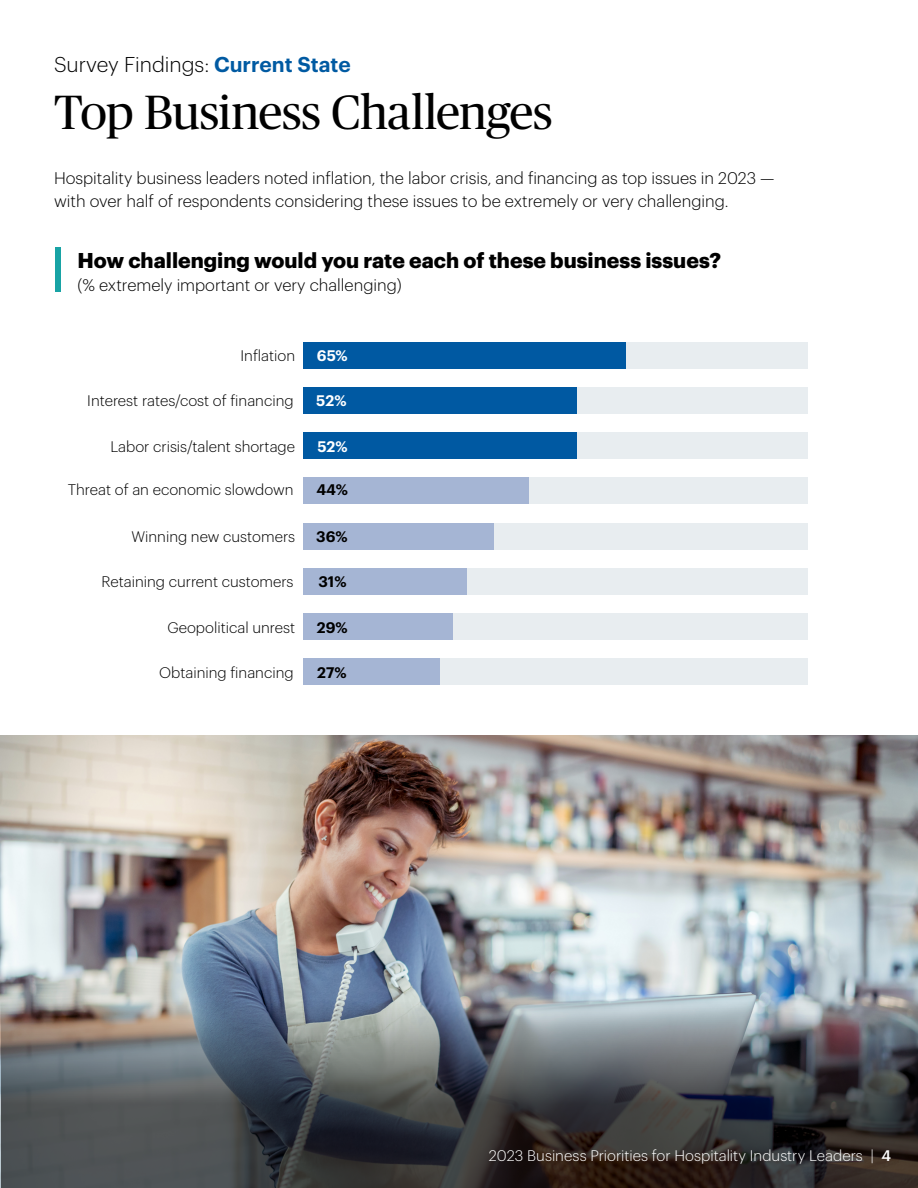
<style>
.page{position:relative;width:918px;height:1188px;background:#fff}
.page>*{position:absolute;margin:0;border:0;box-sizing:border-box;transform-origin:0 0}
.t1{font:48px "Publico Headline";letter-spacing:-.01em;color:#000}
.t2{font:700 21px "Graphik";color:#000}
.t3{font:300 21px "Graphik";color:#000101}
.t4{font:300 16.5px/22.5px "Graphik";color:#000}
.t5{font:300 15px "Graphik";color:#000}
.t6{font:300 15px "Graphik";letter-spacing:.005em;color:#fff}
.t7{font:600 15px "Graphik";color:#000}
.t8{font:600 15px "Graphik";color:#fff}
.s1{font-weight:600;color:#005aa2}
.s2{font-weight:500}
</style>
<div class="page">
<img style="left:0;top:735px;width:918px;height:453px">
<img style="left:1px;top:1000px;width:917px;height:188px">
<div style="left:56px;top:247px;width:6px;height:45px;background:#18a3a5"></div>
<div style="left:307px;top:432px;width:501px;height:27px;background:#e8edf0"></div>
<div style="left:307px;top:613px;width:501px;height:27px;background:#e8edf0"></div>
<div style="left:303px;top:387px;width:505px;height:27px;background:#e8edf0"></div>
<div style="left:307px;top:568px;width:501px;height:27px;background:#e8edf0"></div>
<div style="left:307px;top:477px;width:501px;height:27px;background:#e8edf0"></div>
<div style="left:307px;top:658px;width:501px;height:27px;background:#e8edf0"></div>
<div style="left:307px;top:342px;width:501px;height:26px;background:#e8edf0"></div>
<div style="left:307px;top:523px;width:501px;height:26px;background:#e8edf0"></div>
<div style="left:303px;top:432px;width:273px;height:27px;background:#0059a2"></div>
<div style="left:303px;top:613px;width:150px;height:27px;background:#a5b5d4"></div>
<div style="left:303px;top:387px;width:273px;height:27px;background:#0059a2"></div>
<div style="left:303px;top:568px;width:163px;height:27px;background:#a5b5d4"></div>
<div style="left:303px;top:477px;width:226px;height:27px;background:#a5b5d4"></div>
<div style="left:303px;top:658px;width:137px;height:27px;background:#a5b5d4"></div>
<div style="left:303px;top:342px;width:323px;height:26px;background:#0059a2"></div>
<div style="left:303px;top:523px;width:191px;height:26px;background:#a5b5d4"></div>
<p class="t3" style="left:54px;top:50px;width:298px">Survey Findings: <span class="s1">Current State</span></p>
<h1 class="t1" style="left:54px;top:79px;width:500px">Top Business Challenges</h1>
<p class="t4" style="left:54px;top:166px;width:722px">Hospitality business leaders noted inflation, the labor crisis, and financing as top issues in 2023 — with over half of respondents considering these issues to be extremely or very challenging.</p>
<p class="t2" style="left:77px;top:244px;width:645px">How challenging would you rate each of these business issues?</p>
<p class="t4" style="left:77px;top:272px;width:326px">(% extremely important or very challenging)</p>
<p class="t5" style="left:241px;top:345px;width:56px">Inflation</p>
<p class="t8" style="left:317px;top:344px;width:32px">65%</p>
<p class="t5" style="left:87px;top:390px;width:208px">Interest rates/cost of financing</p>
<p class="t8" style="left:316px;top:389px;width:32px">52%</p>
<p class="t5" style="left:110px;top:435px;width:186px">Labor crisis/talent shortage</p>
<p class="t8" style="left:317px;top:435px;width:32px">52%</p>
<p class="t5" style="left:68px;top:479px;width:227px">Threat of an economic slowdown</p>
<p class="t7" style="left:316px;top:478px;width:33px">44%</p>
<p class="t5" style="left:132px;top:526px;width:165px">Winning new customers</p>
<p class="t7" style="left:316px;top:525px;width:33px">36%</p>
<p class="t5" style="left:102px;top:571px;width:193px">Retaining current customers</p>
<p class="t7" style="left:318px;top:570px;width:30px">31%</p>
<p class="t5" style="left:167px;top:616px;width:129px">Geopolitical unrest</p>
<p class="t7" style="left:317px;top:616px;width:32px">29%</p>
<p class="t5" style="left:159px;top:662px;width:136px">Obtaining financing</p>
<p class="t7" style="left:317px;top:661px;width:31px">27%</p>
<p class="t6" style="left:489px;top:1145px;width:404px">2023 Business Priorities for Hospitality Industry Leaders | <span class="s2">4</span></p>
</div>
